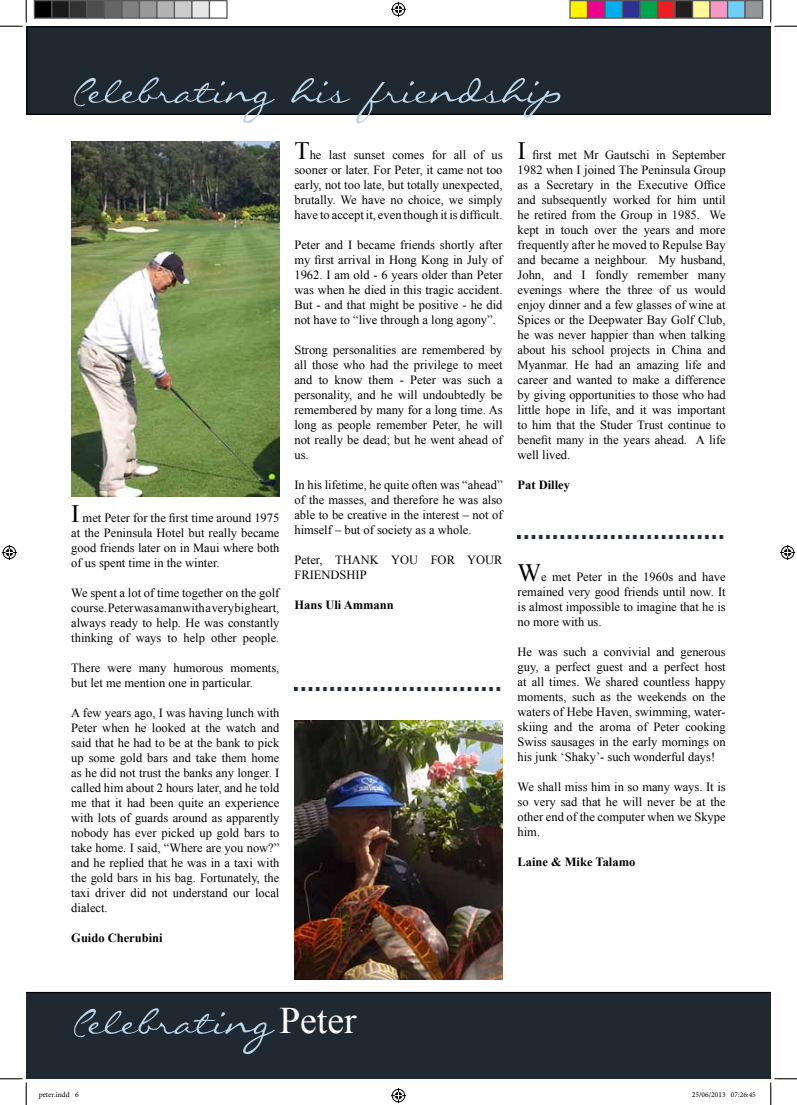
<style>
.page{position:relative;width:797px;height:1105px;background:#fff}
.page>*{position:absolute;margin:0;border:0;box-sizing:border-box;transform-origin:0 0}
.t1{font:50px "Callie Hand";color:#bbd5ea}
.t2{font:12.5px/15px "Times New Roman";color:#000;text-align:justify}
.t3{font:700 12.5px "Times New Roman";color:#000}
.t4{font:7.5px "Minion Pro";color:#000}
.s1{font-size:25px}
.s2{font-family:"Times New Roman";font-size:37.5px;color:#fff}
</style>
<div class="page">
<div style="left:26px;top:992px;width:744px;height:87px;background:#202932"></div>
<div style="left:26px;top:26px;width:744px;height:89px;background:#202932"></div>
<img style="left:517px;top:535px;width:207px;height:4px">
<img style="left:294px;top:721px;width:208px;height:258px">
<img style="left:71px;top:141px;width:208px;height:356px">
<img style="left:294px;top:687px;width:207px;height:4px">
<svg style="left:0;top:0;width:27px;height:27px"></svg>
<svg style="left:0;top:1078px;width:27px;height:27px"></svg>
<svg style="left:770px;top:0;width:27px;height:27px"></svg>
<svg style="left:770px;top:1078px;width:27px;height:27px"></svg>
<svg style="left:391px;top:2px;width:15px;height:15px"></svg>
<svg style="left:391px;top:1088px;width:15px;height:15px"></svg>
<svg style="left:2px;top:545px;width:15px;height:15px"></svg>
<svg style="left:780px;top:545px;width:15px;height:15px"></svg>
<div style="left:34px;top:1px;width:18px;height:17px;background:#000"></div>
<div style="left:34px;top:0;width:18px;height:19px;border:1px solid #595959"></div>
<div style="left:52px;top:1px;width:17px;height:17px;background:#1a1a1a"></div>
<div style="left:51px;top:0;width:19px;height:19px;border:1px solid #595959"></div>
<div style="left:69px;top:1px;width:18px;height:17px;background:#333"></div>
<div style="left:69px;top:0;width:19px;height:19px;border:1px solid #595959"></div>
<div style="left:87px;top:1px;width:17px;height:17px;background:#4d4d4d"></div>
<div style="left:86px;top:0;width:19px;height:19px;border:1px solid #595959"></div>
<div style="left:104px;top:1px;width:18px;height:17px;background:#666"></div>
<div style="left:104px;top:0;width:18px;height:19px;border:1px solid #595959"></div>
<div style="left:122px;top:1px;width:17px;height:17px;background:#808080"></div>
<div style="left:121px;top:0;width:19px;height:19px;border:1px solid #595959"></div>
<div style="left:139px;top:1px;width:18px;height:17px;background:#999"></div>
<div style="left:139px;top:0;width:19px;height:19px;border:1px solid #595959"></div>
<div style="left:157px;top:1px;width:17px;height:17px;background:#b3b3b3"></div>
<div style="left:156px;top:0;width:19px;height:19px;border:1px solid #595959"></div>
<div style="left:174px;top:1px;width:18px;height:17px;background:#ccc"></div>
<div style="left:174px;top:0;width:18px;height:19px;border:1px solid #595959"></div>
<div style="left:192px;top:1px;width:17px;height:17px;background:#e6e6e6"></div>
<div style="left:191px;top:0;width:19px;height:19px;border:1px solid #595959"></div>
<div style="left:209px;top:0;width:19px;height:19px;border:1px solid #595959"></div>
<div style="left:570px;top:1px;width:17px;height:17px;background:#fff101"></div>
<div style="left:569px;top:0;width:19px;height:19px;border:1px solid #595959"></div>
<div style="left:587px;top:1px;width:18px;height:17px;background:#ed028c"></div>
<div style="left:587px;top:0;width:18px;height:19px;border:1px solid #595959"></div>
<div style="left:605px;top:1px;width:17px;height:17px;background:#00aeef"></div>
<div style="left:604px;top:0;width:19px;height:19px;border:1px solid #595959"></div>
<div style="left:622px;top:1px;width:18px;height:17px;background:#2e3092"></div>
<div style="left:622px;top:0;width:18px;height:19px;border:1px solid #595959"></div>
<div style="left:640px;top:1px;width:17px;height:17px;background:#00a54f"></div>
<div style="left:639px;top:0;width:19px;height:19px;border:1px solid #595959"></div>
<div style="left:657px;top:1px;width:18px;height:17px;background:#ee1d23"></div>
<div style="left:657px;top:0;width:18px;height:19px;border:1px solid #595959"></div>
<div style="left:675px;top:1px;width:17px;height:17px;background:#231f20"></div>
<div style="left:674px;top:0;width:19px;height:19px;border:1px solid #595959"></div>
<div style="left:692px;top:1px;width:18px;height:17px;background:#fff79a"></div>
<div style="left:692px;top:0;width:18px;height:19px;border:1px solid #595959"></div>
<div style="left:710px;top:1px;width:17px;height:17px;background:#f499c2"></div>
<div style="left:709px;top:0;width:19px;height:19px;border:1px solid #595959"></div>
<div style="left:727px;top:1px;width:18px;height:17px;background:#6bcff6"></div>
<div style="left:727px;top:0;width:18px;height:19px;border:1px solid #595959"></div>
<div style="left:745px;top:1px;width:17px;height:17px;background:#939598"></div>
<div style="left:744px;top:0;width:19px;height:19px;border:1px solid #595959"></div>
<h1 class="t1" style="left:71px;top:73px;width:495px">Celebrating his friendship</h1>
<p class="t2" style="left:71px;top:510px;width:210px"><span class="s1">I</span> met Peter for the first time around 1975 at the Peninsula Hotel but really became good friends later on in Maui where both of us spent time in the winter.</p>
<p class="t2" style="left:71px;top:585px;width:210px">We spent a lot of time together on the golf course. Peter was a man with a very big heart, always ready to help. He was constantly thinking of ways to help other people.</p>
<p class="t2" style="left:71px;top:660px;width:210px">There were many humorous moments, but let me mention one in particular.</p>
<p class="t2" style="left:71px;top:705px;width:210px">A few years ago, I was having lunch with Peter when he looked at the watch and said that he had to be at the bank to pick up some gold bars and take them home as he did not trust the banks any longer. I called him about 2 hours later, and he told me that it had been quite an experience with lots of guards around as apparently nobody has ever picked up gold bars to take home. I said, “Where are you now?” and he replied that he was in a taxi with the gold bars in his bag. Fortunately, the taxi driver did not understand our local dialect.</p>
<p class="t3" style="left:71px;top:929px;width:93px">Guido Cherubini</p>
<p class="t2" style="left:294px;top:147px;width:210px"><span class="s1">T</span>he last sunset comes for all of us sooner or later. For Peter, it came not too early, not too late, but totally unexpected, brutally. We have no choice, we simply have to accept it, even though it is difficult.</p>
<p class="t2" style="left:294px;top:237px;width:210px">Peter and I became friends shortly after my first arrival in Hong Kong in July of 1962. I am old - 6 years older than Peter was when he died in this tragic accident.<br>But - and that might be positive - he did not have to “live through a long agony”.</p>
<p class="t2" style="left:294px;top:342px;width:210px">Strong personalities are remembered by all those who had the privilege to meet and to know them - Peter was such a personality, and he will undoubtedly be remembered by many for a long time. As long as people remember Peter, he will not really be dead; but he went ahead of us.</p>
<p class="t2" style="left:294px;top:477px;width:210px">In his lifetime, he quite often was “ahead” of the masses, and therefore he was also able to be creative in the interest – not of himself – but of society as a whole.</p>
<p class="t2" style="left:294px;top:552px;width:210px">Peter, THANK YOU FOR YOUR<br>FRIENDSHIP</p>
<p class="t3" style="left:294px;top:596px;width:101px">Hans Uli Ammann</p>
<p class="t2" style="left:517px;top:147px;width:210px"><span class="s1">I</span> first met Mr Gautschi in September 1982 when I joined The Peninsula Group as a Secretary in the Executive Office and subsequently worked for him until he retired from the Group in 1985. We kept in touch over the years and more frequently after he moved to Repulse Bay and became a neighbour. My husband, John, and I fondly remember many evenings where the three of us would enjoy dinner and a few glasses of wine at Spices or the Deepwater Bay Golf Club, he was never happier than when talking about his school projects in China and Myanmar. He had an amazing life and career and wanted to make a difference by giving opportunities to those who had little hope in life, and it was important to him that the Studer Trust continue to benefit many in the years ahead. A life well lived.</p>
<p class="t3" style="left:517px;top:476px;width:54px">Pat Dilley</p>
<p class="t2" style="left:517px;top:569px;width:210px"><span class="s1">W</span>e met Peter in the 1960s and have remained very good friends until now. It is almost impossible to imagine that he is no more with us.</p>
<p class="t2" style="left:517px;top:644px;width:210px">He was such a convivial and generous guy, a perfect guest and a perfect host at all times. We shared countless happy moments, such as the weekends on the waters of Hebe Haven, swimming, water&shy;skiing and the aroma of Peter cooking Swiss sausages in the early mornings on his junk ‘Shaky’- such wonderful days!</p>
<p class="t2" style="left:517px;top:779px;width:210px">We shall miss him in so many ways. It is so very sad that he will never be at the other end of the computer when we Skype him.</p>
<p class="t3" style="left:517px;top:853px;width:119px">Laine &amp; Mike Talamo</p>
<h1 class="t1" style="left:71px;top:1004px;width:287px">Celebrating <span class="s2">Peter</span></h1>
<p class="t4" style="left:39px;top:1090px;width:41px">peter.indd 6</p>
<p class="t4" style="left:692px;top:1090px;width:65px">25/06/2013 07:26:45</p>
</div>
